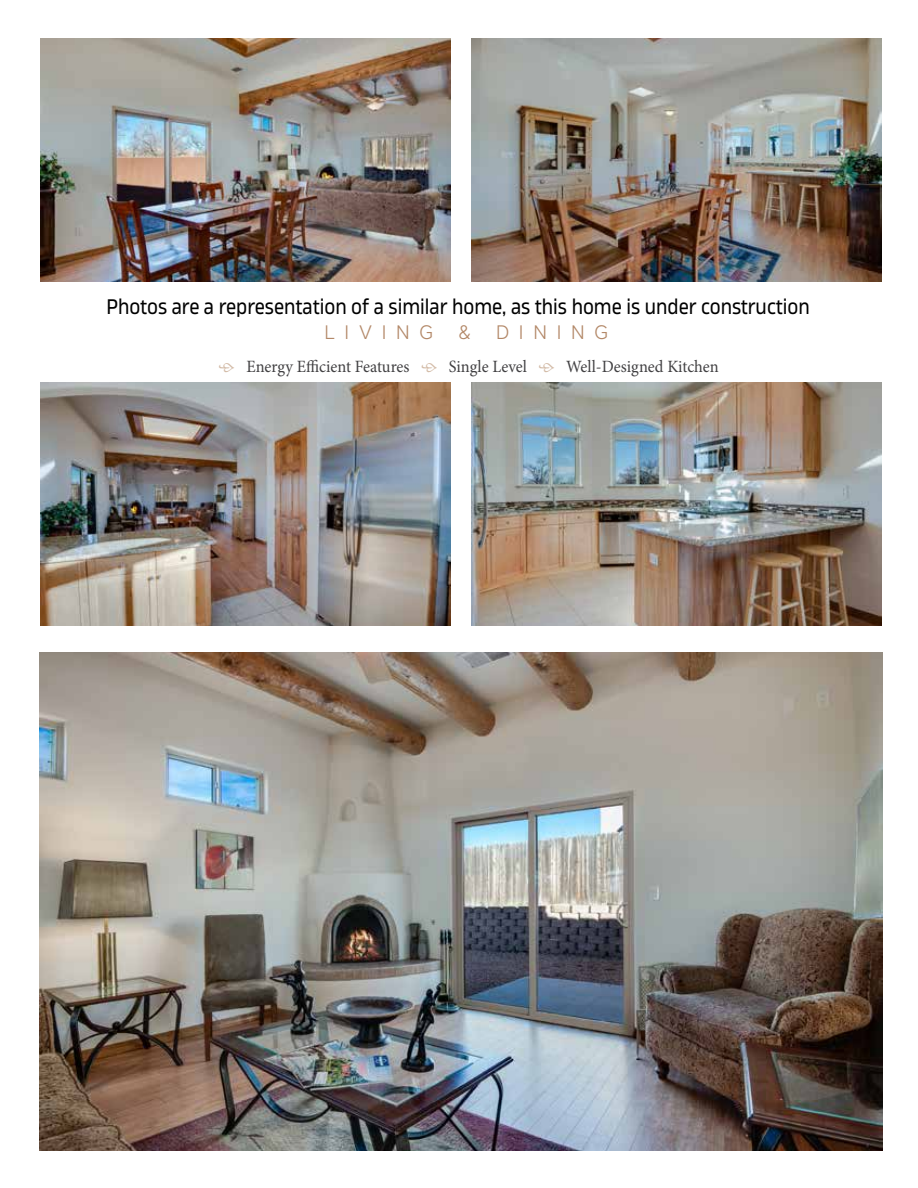
<style>
.page{position:relative;width:918px;height:1188px;background:#fff}
.page>*{position:absolute;margin:0;border:0;box-sizing:border-box;transform-origin:0 0}
.t1{font:21px "Karibu";color:#000;scale:.93 1}
.t2{font:300 19.5px "Core Sans A35";letter-spacing:.5em;color:#b38868}
.t3{font:17.25px "Minion Pro";color:#414042;scale:.95 1}
.s1{font-size:18.75px;color:#d3bba7}
</style>
<div class="page">
<img style="left:41px;top:39px;width:410px;height:243px">
<img style="left:471px;top:39px;width:411px;height:243px">
<img style="left:41px;top:382px;width:410px;height:243px">
<img style="left:471px;top:382px;width:411px;height:243px">
<img style="left:40px;top:652px;width:842px;height:498px">
<p class="t1" style="left:106px;top:293px;width:758px">Photos are a representation of a similar home, as this home is under construction</p>
<p class="t2" style="left:325px;top:320px;width:110px">LIVING</p>
<p class="t2" style="left:458px;top:320px;width:14px">&amp;</p>
<p class="t2" style="left:496px;top:320px;width:114px">DINING</p>
<p class="t3" style="left:218px;top:355px;width:528px"><span class="s1">•</span> Energy Efficient Features <span class="s1">•</span> Single Level <span class="s1">•</span> Well-Designed Kitchen</p>
</div>
